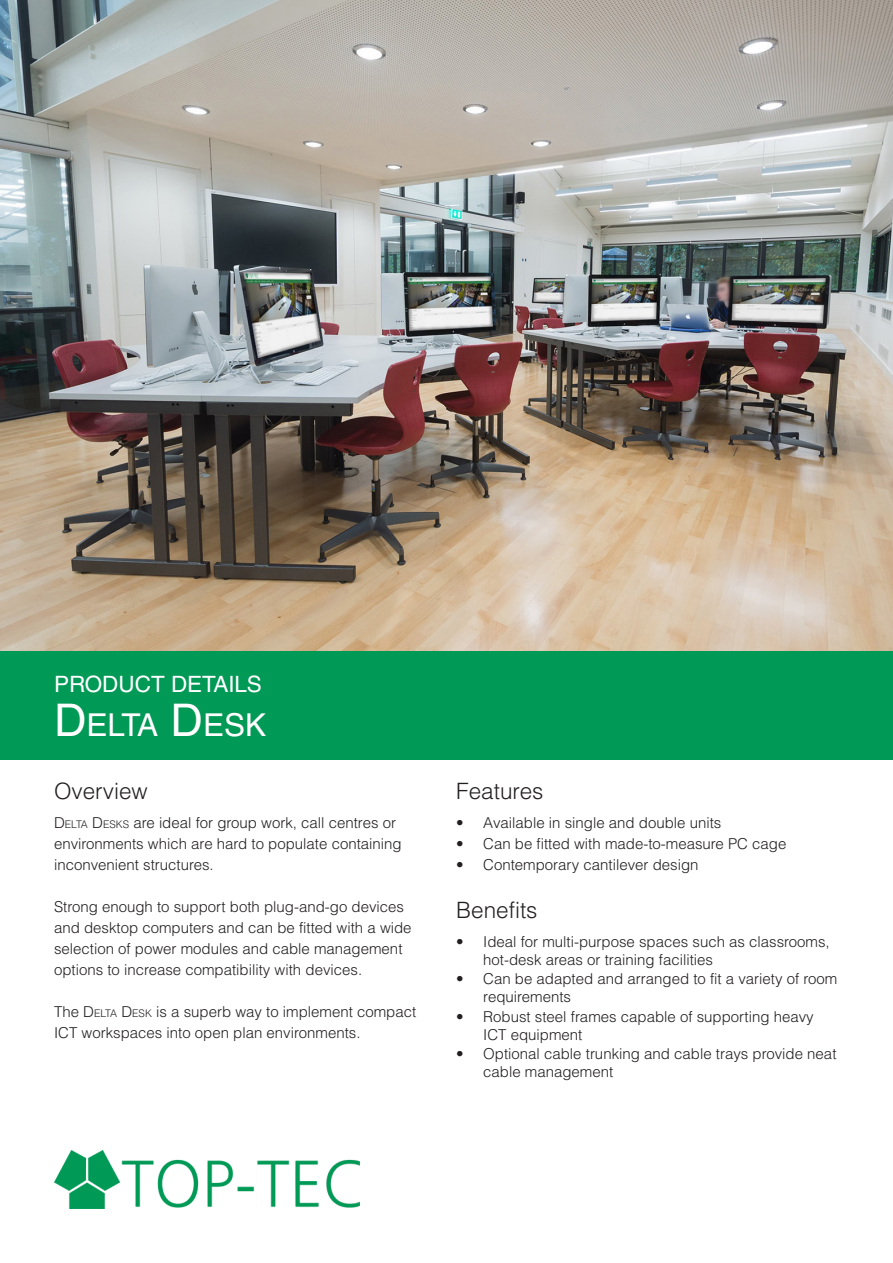
<style>
.page{position:relative;width:893px;height:1263px;background:#fff}
.page>*{position:absolute;margin:0;border:0;box-sizing:border-box;transform-origin:0 0}
.t1{font:31.5px "Helvetica LT Std";color:#fff}
.FRONT_PAGE_BODY_TEXT{font:300 22.5px "Helvetica LT Std";color:#231f20}
.SUBTITLE{font:22.5px "Helvetica LT Std";color:#fff}
.FRONT_PAGE_BODY_TEXT-2{font:300 15px/21px "Helvetica LT Std";color:#231f20}
.s1{font-size:45px}
.s2{font-style:inherit}
.s3{font-size:10.5px}
</style>
<div class="page">
<img style="left:0;top:0;width:893px;height:652px">
<div style="left:0;top:652px;width:893px;height:108px;background:#009956"></div>
<img style="left:54px;top:1150px;width:305px;height:59px">
<p class="SUBTITLE" style="left:54px;top:671px;width:209px">PRODUCT DETAILS</p>
<p class="t1" style="left:54px;top:706px;width:214px"><span class="s1">D</span>ELTA <span class="s1">D</span>ESK</p>
<p class="FRONT_PAGE_BODY_TEXT" style="left:54px;top:777px;width:95px">Overview</p>
<p class="FRONT_PAGE_BODY_TEXT-2" style="left:54px;top:812px;width:349px"><span class="s2">D</span><span class="s3">ELTA</span> <span class="s2">D</span><span class="s3">ESKS</span> are ideal for group work, call centres or environments which are hard to populate containing inconvenient structures.</p>
<p class="FRONT_PAGE_BODY_TEXT-2" style="left:54px;top:896px;width:359px">Strong enough to support both plug-and-go devices and desktop computers and can be fitted with a wide selection of power modules and cable management options to increase compatibility with devices.</p>
<p class="FRONT_PAGE_BODY_TEXT-2" style="left:54px;top:1001px;width:364px">The <span class="s2">D</span><span class="s3">ELTA</span> <span class="s2">D</span><span class="s3">ESK</span> is a superb way to implement compact<br>ICT workspaces into open plan environments.</p>
<p class="FRONT_PAGE_BODY_TEXT" style="left:456px;top:777px;width:89px">Features</p>
<p class="FRONT_PAGE_BODY_TEXT-2" style="left:456px;top:812px;width:267px">• Available in single and double units</p>
<p class="FRONT_PAGE_BODY_TEXT-2" style="left:456px;top:833px;width:332px">• Can be fitted with made-to-measure PC cage</p>
<p class="FRONT_PAGE_BODY_TEXT-2" style="left:456px;top:854px;width:244px">• Contemporary cantilever design</p>
<p class="FRONT_PAGE_BODY_TEXT" style="left:456px;top:896px;width:83px">Benefits</p>
<p class="FRONT_PAGE_BODY_TEXT-2" style="left:483px;top:932px;width:348px;line-height:18px;text-indent:-27px">• Ideal for multi-purpose spaces such as classrooms, hot-desk areas or training facilities</p>
<p class="FRONT_PAGE_BODY_TEXT-2" style="left:483px;top:970px;width:356px;line-height:18px;text-indent:-27px">• Can be adapted and arranged to fit a variety of room requirements</p>
<p class="FRONT_PAGE_BODY_TEXT-2" style="left:483px;top:1007px;width:332px;line-height:18px;text-indent:-27px">• Robust steel frames capable of supporting heavy<br>ICT equipment</p>
<p class="FRONT_PAGE_BODY_TEXT-2" style="left:483px;top:1044px;width:355px;line-height:18px;text-indent:-27px">• Optional cable trunking and cable trays provide neat cable management</p>
</div>
